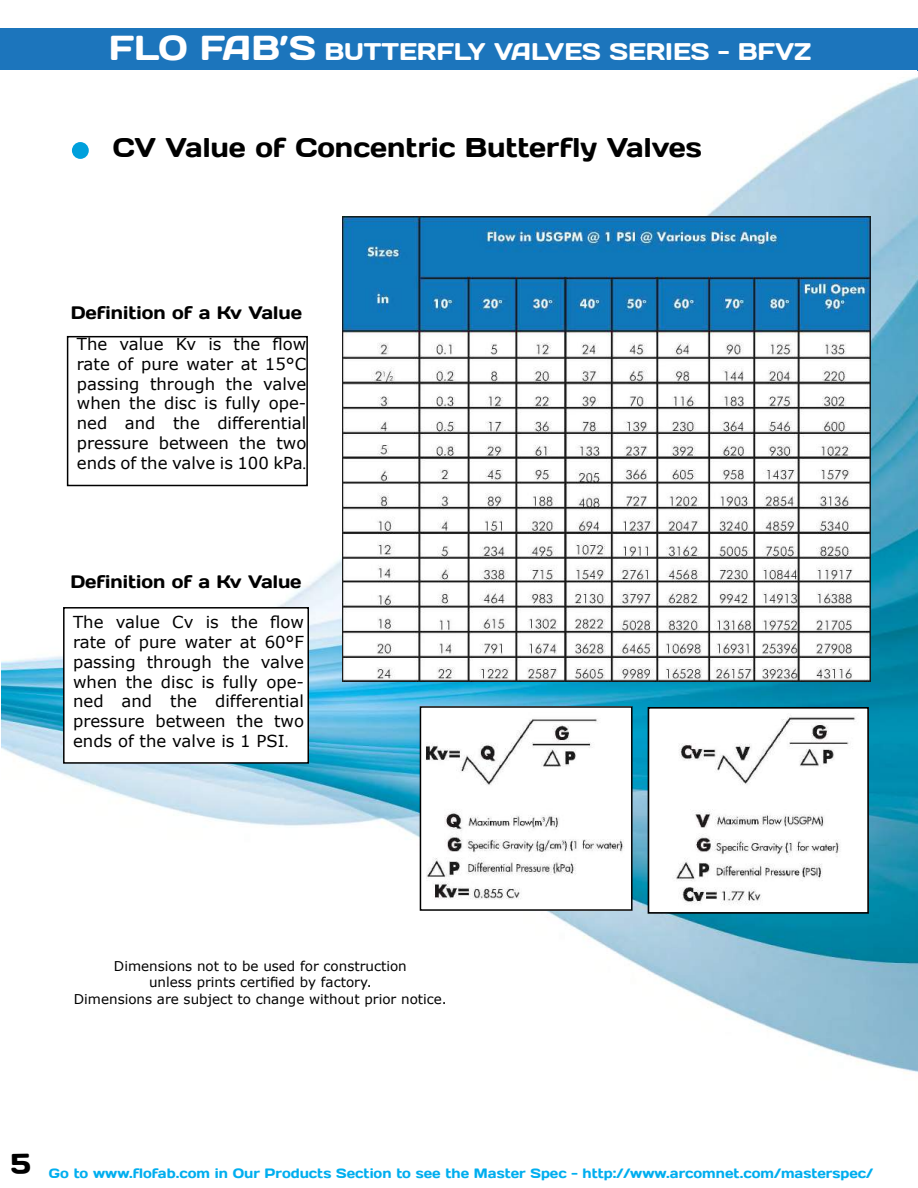
<style>
.page{position:relative;width:918px;height:1188px;background:#fff}
.page>*{position:absolute;margin:0;border:0;box-sizing:border-box;transform-origin:0 0}
.t1{font:27px "Days";color:#000}
.t2{font:24px "Days";color:#fff}
.t3{font:18px "Days";color:#000}
.t4{font:16.5px/19.8px "Verdana";color:#000;text-align:justify}
.t5{font:13.5px/16.2px "Verdana";color:#000;text-align:center}
.t6{font:13.5px "Days";color:#00aeef}
.s1{font-size:34.5px}
.s2{font-family:"Minion Pro"}
</style>
<div class="page">
<img style="left:1px;top:70px;width:917px;height:1004px">
<div style="left:0;top:28px;width:918px;height:42px;background:#1c75bc"></div>
<img style="left:342px;top:216px;width:528px;height:465px">
<img style="left:423px;top:709px;width:207px;height:199px">
<div style="left:420px;top:706px;width:213px;height:205px;border:2px solid #000"></div>
<img style="left:651px;top:710px;width:215px;height:201px">
<div style="left:648px;top:707px;width:221px;height:207px;border:2px solid #000"></div>
<div style="left:67px;top:336px;width:241px;height:150px;border:2px solid #000"></div>
<div style="left:64px;top:608px;width:244px;height:155px;background:#fff"></div>
<div style="left:63px;top:607px;width:246px;height:157px;border:2px solid #000"></div>
<div style="left:72px;top:142px;width:17px;height:17px;background:#00a0dc;border-radius:50%"></div>
<h2 class="t2" style="left:109px;top:36px;width:704px"><span class="s1">FLO FAB’S</span> BUTTERFLY VALVES SERIES - BFVZ</h2>
<h1 class="t1" style="left:113px;top:130px;width:591px">CV Value of Concentric Butterfly Valves</h1>
<p class="t3" style="left:71px;top:301px;width:233px">Definition of a Kv Value</p>
<p class="t4" style="left:77px;top:334px;width:231px">The value Kv is the flow rate of pure water at 15°C passing through the valve when the disc is fully ope&shy;ned and the differential pressure between the two ends of the valve is 100 kPa<span class="s2">.</span></p>
<p class="t3" style="left:70px;top:570px;width:233px">Definition of a Kv Value</p>
<p class="t4" style="left:73px;top:612px;width:233px">The value Cv is the flow rate of pure water at 60°F passing through the valve when the disc is fully ope&shy;ned and the differential pressure between the two ends of the valve is 1 PSI<span class="s2">.</span></p>
<p class="t5" style="left:74px;top:958px;width:375px">Dimensions not to be used for construction<br>unless prints certified by factory.<br>Dimensions are subject to change without prior notice.</p>
<p class="t6" style="left:49px;top:1165px;width:826px">Go to www.flofab.com in Our Products Section to see the Master Spec - http://www.arcomnet.com/masterspec/</p>
</div>
